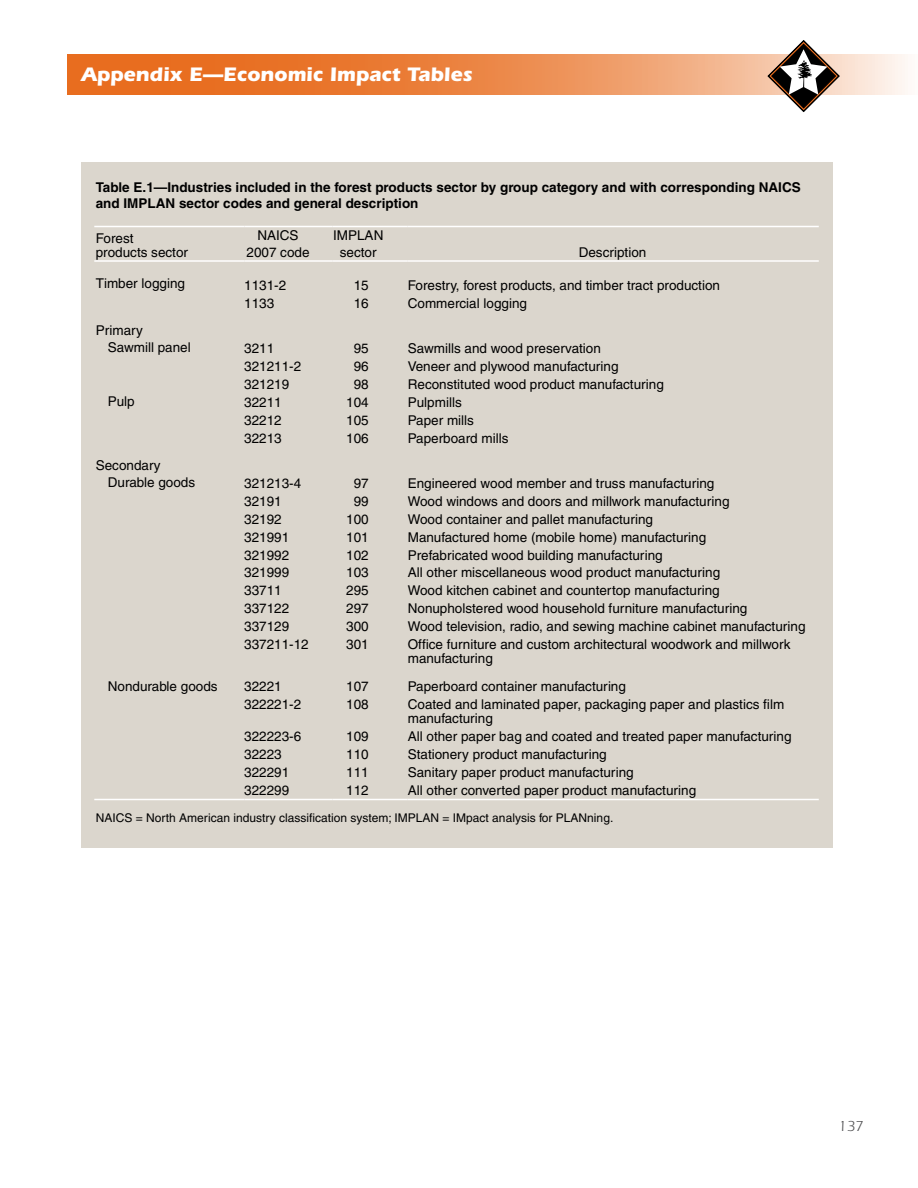
<style>
.page{position:relative;width:918px;height:1188px;background:#fff}
.page>*{position:absolute;margin:0;border:0;box-sizing:border-box;transform-origin:0 0}
.t1{font:700 20.25px "ITC Eras Std";color:#fff}
.t2{font:15px "ITC Eras Std";color:#4d4d4f}
.t3{font:13.5px/13.5px "Helvetica";color:#000}
.t4{font:700 13.5px/16.2px "Helvetica";color:#000}
.t5{font:12px "Helvetica";color:#000}
</style>
<div class="page">
<svg style="left:68px;top:54px;width:840px;height:40px;background:#ed8f54"></svg>
<svg style="left:767px;top:40px;width:73px;height:72px"></svg>
<div style="left:81px;top:162px;width:751px;height:685px;background:#dbd6cd"></div>
<hr style="left:94px;top:226px;width:150px;height:1px;background:#fff">
<hr style="left:244px;top:226px;width:89px;height:1px;background:#fff">
<hr style="left:333px;top:226px;width:75px;height:1px;background:#fff">
<hr style="left:408px;top:226px;width:411px;height:1px;background:#fff">
<hr style="left:94px;top:260px;width:150px;height:2px;background:#fff">
<hr style="left:244px;top:260px;width:89px;height:2px;background:#fff">
<hr style="left:333px;top:260px;width:75px;height:2px;background:#fff">
<hr style="left:408px;top:260px;width:411px;height:2px;background:#fff">
<hr style="left:94px;top:799px;width:150px;height:1px;background:#fff">
<hr style="left:244px;top:799px;width:89px;height:1px;background:#fff">
<hr style="left:333px;top:799px;width:75px;height:1px;background:#fff">
<hr style="left:408px;top:799px;width:411px;height:1px;background:#fff">
<h1 class="t1" style="left:81px;top:63px;width:393px">Appendix E—Economic Impact Tables</h1>
<p class="t4" style="left:96px;top:179px;width:706px">Table E.1—Industries included in the forest products sector by group category and with corresponding NAICS and IMPLAN sector codes and general description</p>
<p class="t3" style="left:96px;top:231px;width:94px">Forest products sector</p>
<p class="t3" style="left:247px;top:227px;width:65px;line-height:16.2px;text-align:center">NAICS<br>2007 code</p>
<p class="t3" style="left:333px;top:227px;width:52px;line-height:16.2px;text-align:center">IMPLAN sector</p>
<p class="t3" style="left:579px;top:245px;width:69px">Description</p>
<p class="t3" style="left:96px;top:276px;width:91px">Timber logging</p>
<p class="t3" style="left:244px;top:278px;width:44px">1131-2</p>
<p class="t3" style="left:354px;top:278px;width:17px">15</p>
<p class="t3" style="left:408px;top:278px;width:314px">Forestry, forest products, and timber tract production</p>
<p class="t3" style="left:244px;top:296px;width:32px">1133</p>
<p class="t3" style="left:354px;top:296px;width:17px">16</p>
<p class="t3" style="left:408px;top:296px;width:121px">Commercial logging</p>
<p class="t3" style="left:108px;top:321px;width:84px;line-height:18px;text-indent:-12px">Primary<br>Sawmill panel</p>
<p class="t3" style="left:244px;top:341px;width:32px">3211</p>
<p class="t3" style="left:354px;top:341px;width:17px">95</p>
<p class="t3" style="left:408px;top:341px;width:195px">Sawmills and wood preservation</p>
<p class="t3" style="left:244px;top:359px;width:59px">321211-2</p>
<p class="t3" style="left:354px;top:359px;width:17px">96</p>
<p class="t3" style="left:408px;top:359px;width:212px">Veneer and plywood manufacturing</p>
<p class="t3" style="left:244px;top:377px;width:47px">321219</p>
<p class="t3" style="left:354px;top:377px;width:17px">98</p>
<p class="t3" style="left:408px;top:377px;width:258px">Reconstituted wood product manufacturing</p>
<p class="t3" style="left:108px;top:395px;width:29px">Pulp</p>
<p class="t3" style="left:244px;top:395px;width:39px">32211</p>
<p class="t3" style="left:346px;top:395px;width:24px">104</p>
<p class="t3" style="left:408px;top:395px;width:55px">Pulpmills</p>
<p class="t3" style="left:244px;top:413px;width:39px">32212</p>
<p class="t3" style="left:346px;top:413px;width:24px">105</p>
<p class="t3" style="left:408px;top:413px;width:68px">Paper mills</p>
<p class="t3" style="left:244px;top:431px;width:39px">32213</p>
<p class="t3" style="left:346px;top:431px;width:24px">106</p>
<p class="t3" style="left:408px;top:431px;width:102px">Paperboard mills</p>
<p class="t3" style="left:108px;top:456px;width:89px;line-height:18px;text-indent:-12px">Secondary<br>Durable goods</p>
<p class="t3" style="left:244px;top:476px;width:59px">321213-4</p>
<p class="t3" style="left:354px;top:476px;width:17px">97</p>
<p class="t3" style="left:408px;top:476px;width:308px">Engineered wood member and truss manufacturing</p>
<p class="t3" style="left:244px;top:494px;width:39px">32191</p>
<p class="t3" style="left:354px;top:494px;width:17px">99</p>
<p class="t3" style="left:408px;top:494px;width:323px">Wood windows and doors and millwork manufacturing</p>
<p class="t3" style="left:244px;top:512px;width:39px">32192</p>
<p class="t3" style="left:346px;top:512px;width:24px">100</p>
<p class="t3" style="left:408px;top:512px;width:247px">Wood container and pallet manufacturing</p>
<p class="t3" style="left:244px;top:530px;width:47px">321991</p>
<p class="t3" style="left:346px;top:530px;width:24px">101</p>
<p class="t3" style="left:408px;top:530px;width:300px">Manufactured home (mobile home) manufacturing</p>
<p class="t3" style="left:244px;top:548px;width:47px">321992</p>
<p class="t3" style="left:346px;top:548px;width:24px">102</p>
<p class="t3" style="left:408px;top:548px;width:256px">Prefabricated wood building manufacturing</p>
<p class="t3" style="left:244px;top:566px;width:47px">321999</p>
<p class="t3" style="left:346px;top:566px;width:24px">103</p>
<p class="t3" style="left:408px;top:566px;width:314px">All other miscellaneous wood product manufacturing</p>
<p class="t3" style="left:244px;top:584px;width:39px">33711</p>
<p class="t3" style="left:346px;top:584px;width:24px">295</p>
<p class="t3" style="left:408px;top:584px;width:313px">Wood kitchen cabinet and countertop manufacturing</p>
<p class="t3" style="left:244px;top:602px;width:47px">337122</p>
<p class="t3" style="left:346px;top:602px;width:24px">297</p>
<p class="t3" style="left:408px;top:602px;width:341px">Nonupholstered wood household furniture manufacturing</p>
<p class="t3" style="left:244px;top:620px;width:47px">337129</p>
<p class="t3" style="left:346px;top:620px;width:24px">300</p>
<p class="t3" style="left:408px;top:620px;width:399px">Wood television, radio, and sewing machine cabinet manufacturing</p>
<p class="t3" style="left:244px;top:638px;width:66px">337211-12</p>
<p class="t3" style="left:346px;top:638px;width:24px">301</p>
<p class="t3" style="left:408px;top:638px;width:384px">Office furniture and custom architectural woodwork and millwork manufacturing</p>
<p class="t3" style="left:108px;top:680px;width:111px">Nondurable goods</p>
<p class="t3" style="left:244px;top:680px;width:39px">32221</p>
<p class="t3" style="left:346px;top:680px;width:24px">107</p>
<p class="t3" style="left:408px;top:680px;width:220px">Paperboard container manufacturing</p>
<p class="t3" style="left:244px;top:698px;width:59px">322221-2</p>
<p class="t3" style="left:346px;top:698px;width:24px">108</p>
<p class="t3" style="left:408px;top:698px;width:378px">Coated and laminated paper, packaging paper and plastics film manufacturing</p>
<p class="t3" style="left:244px;top:729px;width:59px">322223-6</p>
<p class="t3" style="left:346px;top:729px;width:24px">109</p>
<p class="t3" style="left:408px;top:729px;width:385px">All other paper bag and coated and treated paper manufacturing</p>
<p class="t3" style="left:244px;top:747px;width:39px">32223</p>
<p class="t3" style="left:346px;top:747px;width:24px">110</p>
<p class="t3" style="left:408px;top:747px;width:200px">Stationery product manufacturing</p>
<p class="t3" style="left:244px;top:765px;width:47px">322291</p>
<p class="t3" style="left:346px;top:765px;width:24px">111</p>
<p class="t3" style="left:408px;top:765px;width:227px">Sanitary paper product manufacturing</p>
<p class="t3" style="left:244px;top:783px;width:47px">322299</p>
<p class="t3" style="left:346px;top:783px;width:24px">112</p>
<p class="t3" style="left:408px;top:783px;width:290px">All other converted paper product manufacturing</p>
<p class="t5" style="left:96px;top:811px;width:519px">NAICS = North American industry classification system; IMPLAN = IMpact analysis for PLANning.</p>
<p class="t2" style="left:839px;top:1117px;width:27px">137</p>
</div>
